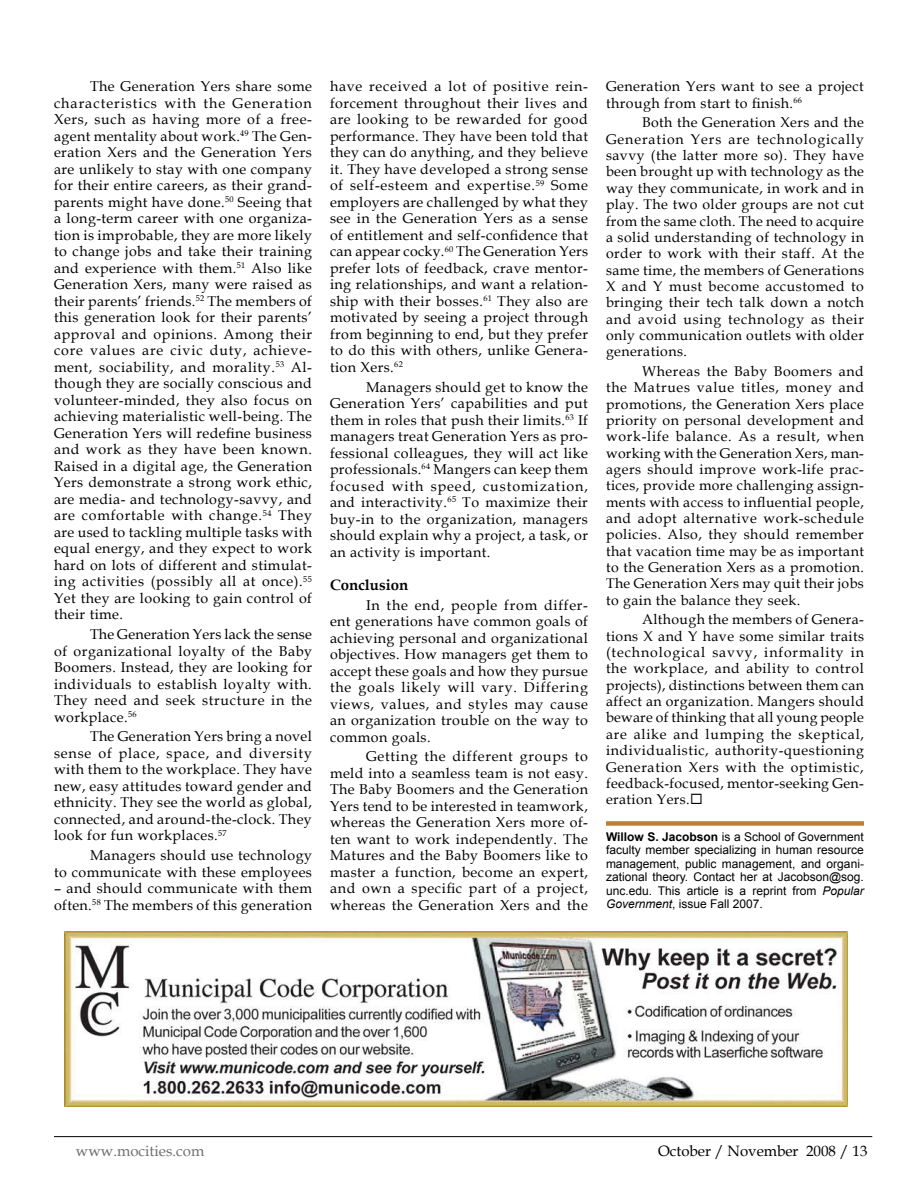
<style>
.page{position:relative;width:918px;height:1188px;background:#fff}
.page>*{position:absolute;margin:0;border:0;box-sizing:border-box;transform-origin:0 0}
.t1{font:15px "Book Antiqua";color:#000}
.t2{font:15px "Book Antiqua";color:#6d6f71}
.t3{font:700 15px "Book Antiqua";color:#000}
.t4{font:14.25px/16.5px "Book Antiqua";letter-spacing:.03em;color:#000;text-align:justify}
.t5{font:14.1px/16.4px "Book Antiqua";letter-spacing:.03em;color:#000;text-align:justify}
.t6{font:12px/13.5px "Arial";color:#000;text-align:justify}
.s1{font-weight:700}
.s2{font-style:italic}
</style>
<div class="page">
<hr style="left:54px;top:1136px;width:818px;height:1px;background:#000">
<div style="left:606px;top:821px;width:258px;height:5px;background:#bb813a"></div>
<img style="left:64px;top:931px;width:784px;height:176px">
<p class="t4" style="left:54px;top:78px;width:260px;text-indent:36px">The Generation Yers share some characteristics with the Generation Xers, such as having more of a free&shy;agent mentality about work.<sup>49</sup> The Gen&shy;eration Xers and the Generation Yers are unlikely to stay with one company for their entire careers, as their grand&shy;parents might have done.<sup>50</sup> Seeing that a long-term career with one organiza&shy;tion is improbable, they are more likely to change jobs and take their training and experience with them.<sup>51</sup> Also like Generation Xers, many were raised as their parents’ friends.<sup>52</sup> The members of this generation look for their parents’ approval and opinions. Among their core values are civic duty, achieve&shy;ment, sociability, and morality.<sup>53</sup> Al&shy;though they are socially conscious and volunteer-minded, they also focus on achieving materialistic well-being. The Generation Yers will redefine business and work as they have been known.<br>Raised in a digital age, the Generation Yers demonstrate a strong work ethic, are media- and technology-savvy, and are comfortable with change.<sup>54</sup> They are used to tackling multiple tasks with equal energy, and they expect to work hard on lots of different and stimulat&shy;ing activities (possibly all at once).<sup>55<br></sup>Yet they are looking to gain control of their time.</p>
<p class="t4" style="left:54px;top:626px;width:260px;text-indent:36px">The Generation Yers lack the sense of organizational loyalty of the Baby Boomers. Instead, they are looking for individuals to establish loyalty with.<br>They need and seek structure in the workplace.<sup>56</sup></p>
<p class="t4" style="left:54px;top:728px;width:260px;text-indent:36px">The Generation Yers bring a novel sense of place, space, and diversity with them to the workplace. They have new, easy attitudes toward gender and ethnicity. They see the world as global, connected, and around-the-clock. They look for fun workplaces.<sup>57</sup></p>
<p class="t4" style="left:54px;top:847px;width:260px;text-align:right">Managers should use technology<br>to communicate with these employees</p>
<p class="t4" style="left:54px;top:880px;width:259px">– and should communicate with them often.<sup>58</sup> The members of this generation</p>
<p class="t4" style="left:330px;top:78px;width:260px">have received a lot of positive rein&shy;forcement throughout their lives and are looking to be rewarded for good performance. They have been told that they can do anything, and they believe it. They have developed a strong sense of self-esteem and expertise.<sup>59</sup> Some employers are challenged by what they see in the Generation Yers as a sense of entitlement and self-confidence that can appear cocky.<sup>60</sup> The Generation Yers prefer lots of feedback, crave mentor&shy;ing relationships, and want a relation&shy;ship with their bosses.<sup>61</sup> They also are motivated by seeing a project through from beginning to end, but they prefer to do this with others, unlike Genera&shy;tion Xers.<sup>62</sup></p>
<p class="t4" style="left:330px;top:378px;width:260px;text-indent:36px">Managers should get to know the Generation Yers’ capabilities and put them in roles that push their limits.<sup>63</sup> If managers treat Generation Yers as pro&shy;fessional colleagues, they will act like professionals.<sup>64</sup> Mangers can keep them focused with speed, customization, and interactivity.<sup>65</sup> To maximize their buy-in to the organization, managers should explain why a project, a task, or an activity is important.</p>
<p class="t3" style="left:330px;top:574px;width:80px">Conclusion</p>
<p class="t4" style="left:330px;top:596px;width:260px;text-indent:36px">In the end, people from differ&shy;ent generations have common goals of achieving personal and organizational objectives. How managers get them to accept these goals and how they pursue the goals likely will vary. Differing views, values, and styles may cause an organization trouble on the way to common goals.</p>
<p class="t4" style="left:330px;top:748px;width:260px;text-indent:36px">Getting the different groups to meld into a seamless team is not easy.<br>The Baby Boomers and the Generation Yers tend to be interested in teamwork, whereas the Generation Xers more of&shy;ten want to work independently. The Matures and the Baby Boomers like to master a function, become an expert, and own a specific part of a project, whereas the Generation Xers and the</p>
<p class="t4" style="left:606px;top:78px;width:259px">Generation Yers want to see a project through from start to finish.<sup>66</sup></p>
<p class="t5" style="left:606px;top:114px;width:260px;text-indent:36px">Both the Generation Xers and the Generation Yers are technologically savvy (the latter more so). They have been brought up with technology as the way they communicate, in work and in play. The two older groups are not cut from the same cloth. The need to acquire a solid understanding of technology in order to work with their staff. At the same time, the members of Generations X and Y must become accustomed to bringing their tech talk down a notch and avoid using technology as their only communication outlets with older generations.</p>
<p class="t5" style="left:606px;top:363px;width:260px;text-indent:36px">Whereas the Baby Boomers and the Matrues value titles, money and promotions, the Generation Xers place priority on personal development and work-life balance. As a result, when working with the Generation Xers, man&shy;agers should improve work-life prac&shy;tices, provide more challenging assign&shy;ments with access to influential people, and adopt alternative work-schedule policies. Also, they should remember that vacation time may be as important to the Generation Xers as a promotion.<br>The Generation Xers may quit their jobs to gain the balance they seek.</p>
<p class="t5" style="left:606px;top:611px;width:260px;text-indent:36px">Although the members of Genera&shy;tions X and Y have some similar traits (technological savvy, informality in the workplace, and ability to control projects), distinctions between them can affect an organization. Mangers should beware of thinking that all young people are alike and lumping the skeptical, individualistic, authority-questioning Generation Xers with the optimistic, feedback-focused, mentor-seeking Gen&shy;eration Yers.◻</p>
<p class="t6" style="left:606px;top:830px;width:259px"><span class="s1">Willow S. Jacobson</span> is a School of Government faculty member specializing in human resource management, public management, and organi&shy;zational theory. Contact her at Jacobson@sog. unc.edu. This article is a reprint from <span class="s2">Popular Government</span>, issue Fall 2007.</p>
<p class="t2" style="left:76px;top:1140px;width:130px">www.mocities.com</p>
<p class="t1" style="left:658px;top:1140px;width:211px">October / November 2008 / 13</p>
</div>
